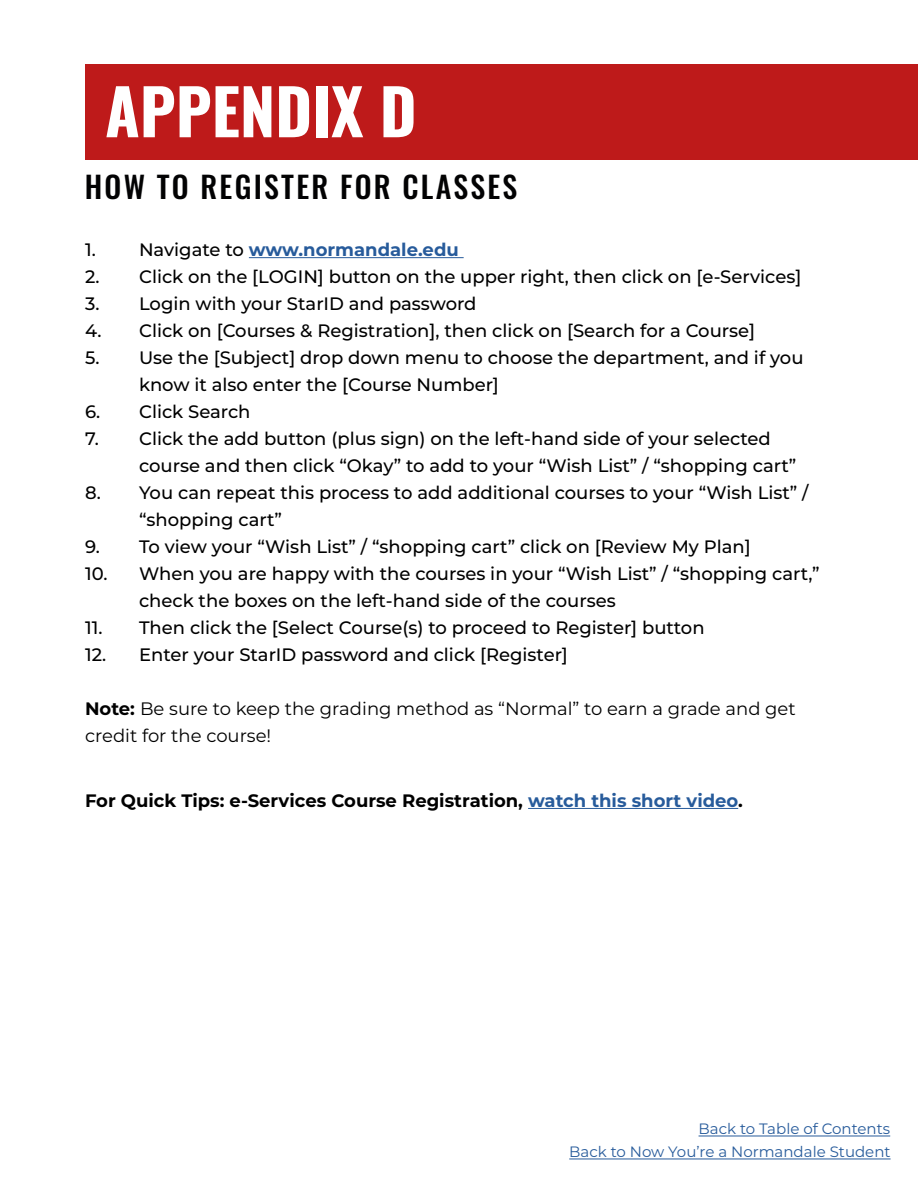
<style>
.page{position:relative;width:918px;height:1188px;background:#fff}
.page>*{position:absolute;margin:0;border:0;box-sizing:border-box;transform-origin:0 0}
.t1{font:700 63px "Oswald";color:#fff}
.t2{font:500 30px "Oswald";letter-spacing:.075em;color:#020203}
.t3{font:500 18px/27px "Montserrat";color:#000}
.t4{font:18px/27px "Montserrat";color:#000}
.t5{font:700 18px "Montserrat";color:#000}
.t6{font:700 18px "Montserrat";color:#275b9b}
.t7{font:15px "Montserrat";color:#275b9b}
.s1{font-weight:500;color:#000}
.s2{font-weight:700}
.s3{color:#275b9b}
</style>
<div class="page">
<hr style="left:249px;top:257px;width:215px;height:1px;background:#275b9b">
<hr style="left:528px;top:808px;width:210px;height:1px;background:#275b9b">
<div style="left:85px;top:64px;width:833px;height:96px;background:#be1a1a"></div>
<hr style="left:569px;top:1159px;width:322px;height:1px;background:#275b9b">
<hr style="left:699px;top:1136px;width:191px;height:1px;background:#275b9b">
<h1 class="t1" style="left:105px;top:79px;width:313px">APPENDIX D</h1>
<h2 class="t2" style="left:85px;top:171px;width:434px">HOW TO REGISTER FOR CLASSES</h2>
<p class="t3" style="left:85px;top:235px;width:12px">1.</p>
<p class="t6" style="left:139px;top:236px;width:321px"><span class="s1">Navigate to</span> www.normandale.edu</p>
<p class="t3" style="left:85px;top:262px;width:718px">2. Click on the [LOGIN] button on the upper right, then click on [e-Services]</p>
<p class="t3" style="left:85px;top:289px;width:393px">3. Login with your StarID and password</p>
<p class="t3" style="left:85px;top:316px;width:672px">4. Click on [Courses &amp; Registration], then click on [Search for a Course]</p>
<p class="t3" style="left:139px;top:343px;width:666px;text-indent:-54px">5. Use the [Subject] drop down menu to choose the department, and if you know it also enter the [Course Number]</p>
<p class="t3" style="left:85px;top:397px;width:167px">6. Click Search</p>
<p class="t3" style="left:139px;top:424px;width:659px;text-indent:-54px">7. Click the add button (plus sign) on the left-hand side of your selected course and then click “Okay” to add to your “Wish List” / “shopping cart”</p>
<p class="t3" style="left:139px;top:478px;width:671px;text-indent:-54px">8. You can repeat this process to add additional courses to your “Wish List” / “shopping cart”</p>
<p class="t3" style="left:85px;top:532px;width:667px">9. To view your “Wish List” / “shopping cart” click on [Review My Plan]</p>
<p class="t3" style="left:139px;top:559px;width:682px;text-indent:-54px">10. When you are happy with the courses in your “Wish List” / “shopping cart,” check the boxes on the left-hand side of the courses</p>
<p class="t3" style="left:85px;top:613px;width:621px">11. Then click the [Select Course(s) to proceed to Register] button</p>
<p class="t3" style="left:85px;top:640px;width:484px">12. Enter your StarID password and click [Register]</p>
<p class="t4" style="left:85px;top:694px;width:712px"><span class="s2">Note:</span> Be sure to keep the grading method as “Normal” to earn a grade and get credit for the course!</p>
<p class="t5" style="left:85px;top:787px;width:659px">For Quick Tips: e-Services Course Registration, <span class="s3">watch this short video</span>.</p>
<p class="t7" style="left:699px;top:1119px;width:193px">Back to Table of Contents</p>
<p class="t7" style="left:569px;top:1142px;width:323px">Back to Now You’re a Normandale Student</p>
</div>
